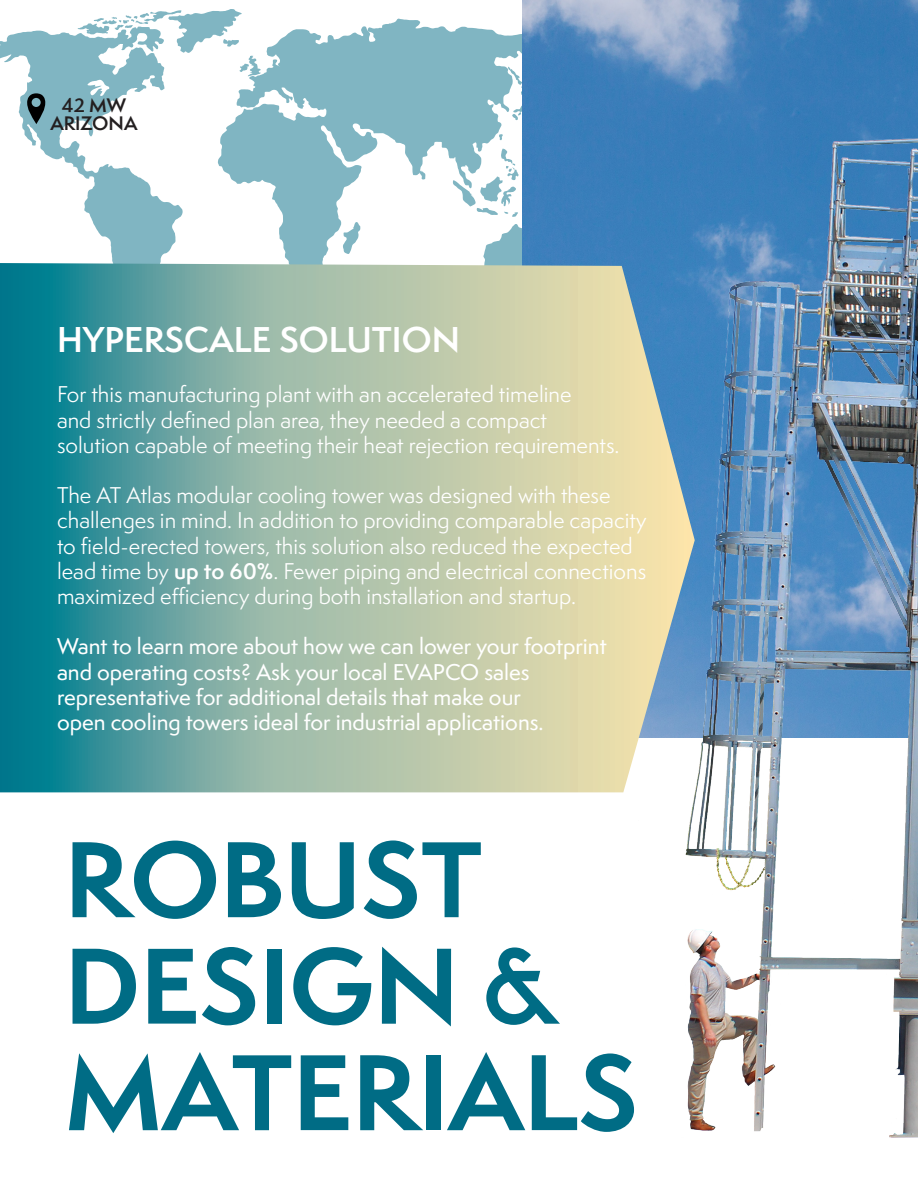
<style>
.page{position:relative;width:918px;height:1188px;background:#fff}
.page>*{position:absolute;margin:0;border:0;box-sizing:border-box;transform-origin:0 0}
.t1{font:700 99px/106.5px "Semplicita Pro";color:#006c85}
.t2{font:600 33px "Semplicita Pro";color:#fff}
.t3{font:21px/25.2px "Semplicita Pro";color:#fff}
.t4{font:500 21px/25.2px "Semplicita Pro";color:#fff}
.t5{font:600 18px "Semplicita Pro";color:#231f20}
.s1{font-weight:600}
</style>
<div class="page">
<svg style="left:0;top:30px;width:183px;height:233px"></svg>
<svg style="left:218px;top:74px;width:44px;height:110px;fill:#80b5c2"></svg>
<svg style="left:77px;top:9px;width:184px;height:68px"></svg>
<img style="left:262px;top:0;width:656px;height:1138px">
<svg style="left:0;top:263px;width:695px;height:529px;background:#91b6a7"></svg>
<svg style="left:27px;top:93px;width:18px;height:31px"></svg>
<p class="t5" style="left:62px;top:92px;width:66px">42 MW</p>
<p class="t5" style="left:50px;top:110px;width:89px">ARIZONA</p>
<p class="t2" style="left:57px;top:315px;width:404px">HYPERSCALE SOLUTION</p>
<p class="t3" style="left:57px;top:382px;width:564px">For this manufacturing plant with an accelerated timeline<br>and strictly defined plan area, they needed a compact solution capable of meeting their heat rejection requirements.</p>
<p class="t3" style="left:57px;top:482px;width:591px">The AT Atlas modular cooling tower was designed with these challenges in mind. In addition to providing comparable capacity to field-erected towers, this solution also reduced the expected lead time by <span class="s1">up to 60%</span>. Fewer piping and electrical connections maximized efficiency during both installation and startup.</p>
<p class="t4" style="left:57px;top:634px;width:551px">Want to learn more about how we can lower your footprint and operating costs? Ask your local EVAPCO sales representative for additional details that make our<br>open cooling towers ideal for industrial applications.</p>
<p class="t1" style="left:64px;top:825px;width:575px">ROBUST<br>DESIGN &amp;<br>MATERIALS</p>
</div>
